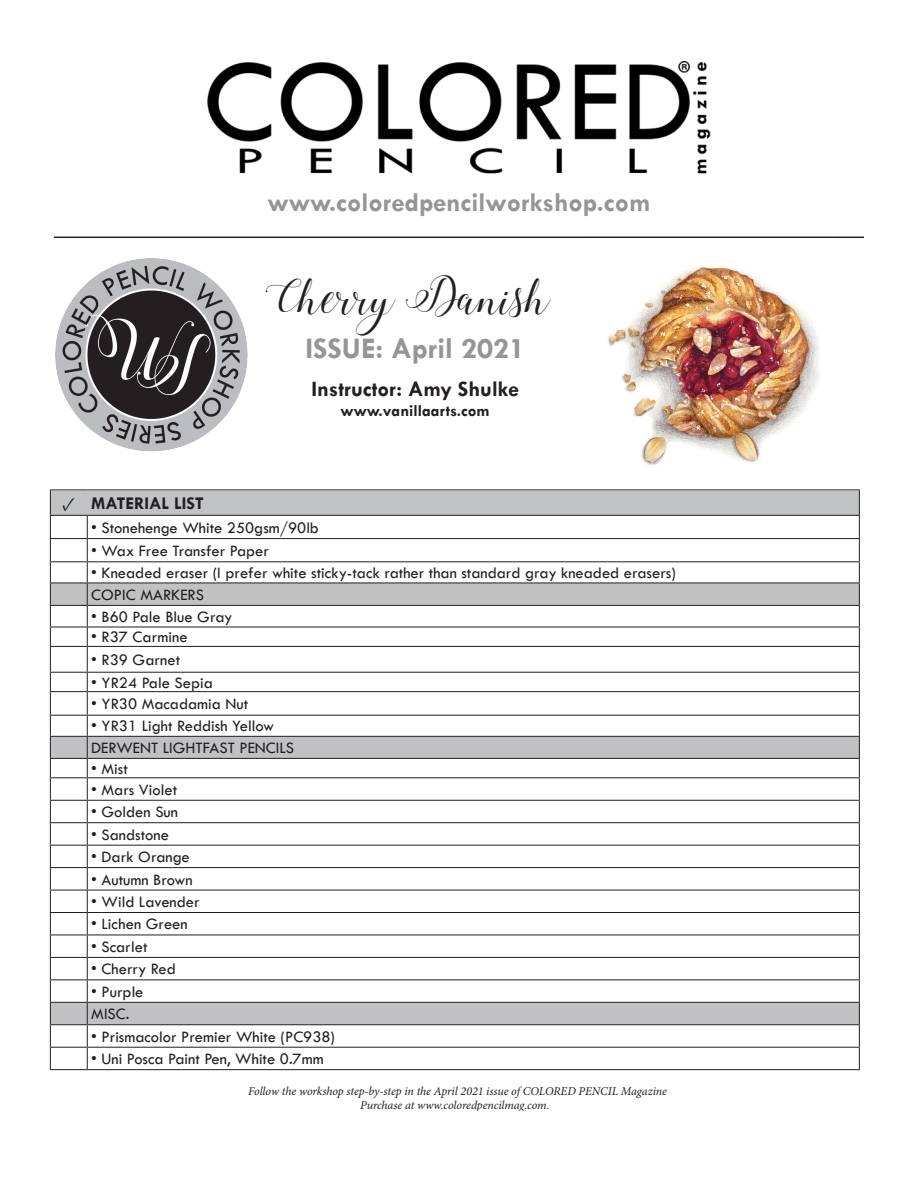
<style>
.page{position:relative;width:918px;height:1188px;background:#fff}
.page>*{position:absolute;margin:0;border:0;box-sizing:border-box;transform-origin:0 0}
.t1{font:44.55px "Stylish Calligraphy Demo";color:#231f20}
.t2{font:700 30.15px "Tw Cen";color:#939598}
.t3{font:700 27px "Tw Cen";color:#939598}
.t4{font:700 22.2px "Tw Cen";color:#231f20}
.t5{font:700 19.5px "Minion Pro";color:#231f20}
.t6{font:700 18px "Tw Cen";color:#231f20}
.t7{font:700 16.65px "Tw Cen";color:#231f20}
.t8{font:16.5px "Tw Cen";color:#231f20}
.t9{font:italic 12px "Minion Pro";letter-spacing:-.005em;color:#231f20}
</style>
<div class="page">
<img style="left:207px;top:61px;width:504px;height:113px">
<img style="left:55px;top:258px;width:193px;height:194px">
<hr style="left:54px;top:237px;width:810px;height:1px;background:#231f20">
<hr style="left:50px;top:1069px;width:37px;height:1px;background:#231f20">
<hr style="left:87px;top:1069px;width:773px;height:1px;background:#231f20">
<svg style="left:50px;top:491px;width:810px;height:578px"></svg>
<img style="left:608px;top:266px;width:211px;height:199px">
<p class="t3" style="left:267px;top:186px;width:385px">www.coloredpencilworkshop.com</p>
<p class="t1" style="left:266px;top:271px;width:286px">Cherry Danish</p>
<p class="t2" style="left:305px;top:330px;width:221px">ISSUE: April 2021</p>
<p class="t4" style="left:311px;top:375px;width:209px">Instructor: Amy Shulke</p>
<p class="t7" style="left:341px;top:400px;width:151px">www.vanillaarts.com</p>
<p class="t5" style="left:62px;top:490px;width:15px">✓</p>
<p class="t6" style="left:91px;top:492px;width:114px">MATERIAL LIST</p>
<p class="t8" style="left:91px;top:518px;width:229px">• Stonehenge White 250gsm/90lb</p>
<p class="t8" style="left:91px;top:541px;width:179px">• Wax Free Transfer Paper</p>
<p class="t8" style="left:91px;top:563px;width:586px">• Kneaded eraser (I prefer white sticky-tack rather than standard gray kneaded erasers)</p>
<p class="t8" style="left:91px;top:585px;width:114px">COPIC MARKERS</p>
<p class="t8" style="left:91px;top:607px;width:143px">• B60 Pale Blue Gray</p>
<p class="t8" style="left:91px;top:627px;width:98px">• R37 Carmine</p>
<p class="t8" style="left:91px;top:650px;width:90px">• R39 Garnet</p>
<p class="t8" style="left:91px;top:672px;width:123px">• YR24 Pale Sepia</p>
<p class="t8" style="left:91px;top:694px;width:158px">• YR30 Macadamia Nut</p>
<p class="t8" style="left:91px;top:716px;width:184px">• YR31 Light Reddish Yellow</p>
<p class="t8" style="left:91px;top:738px;width:204px">DERWENT LIGHTFAST PENCILS</p>
<p class="t8" style="left:91px;top:759px;width:38px">• Mist</p>
<p class="t8" style="left:91px;top:780px;width:87px">• Mars Violet</p>
<p class="t8" style="left:91px;top:802px;width:88px">• Golden Sun</p>
<p class="t8" style="left:91px;top:825px;width:79px">• Sandstone</p>
<p class="t8" style="left:91px;top:847px;width:100px">• Dark Orange</p>
<p class="t8" style="left:91px;top:869px;width:103px">• Autumn Brown</p>
<p class="t8" style="left:91px;top:892px;width:110px">• Wild Lavender</p>
<p class="t8" style="left:91px;top:914px;width:98px">• Lichen Green</p>
<p class="t8" style="left:91px;top:937px;width:58px">• Scarlet</p>
<p class="t8" style="left:91px;top:959px;width:86px">• Cherry Red</p>
<p class="t8" style="left:91px;top:982px;width:54px">• Purple</p>
<p class="t8" style="left:91px;top:1004px;width:40px">MISC.</p>
<p class="t8" style="left:91px;top:1027px;width:245px">• Prismacolor Premier White (PC938)</p>
<p class="t8" style="left:91px;top:1049px;width:234px">• Uni Posca Paint Pen, White 0.7mm</p>
<p class="t9" style="left:248px;top:1083px;width:420px">Follow the workshop step-by-step in the April 2021 issue of COLORED PENCIL Magazine</p>
<p class="t9" style="left:360px;top:1097px;width:191px">Purchase at www.coloredpencilmag.com.</p>
</div>
